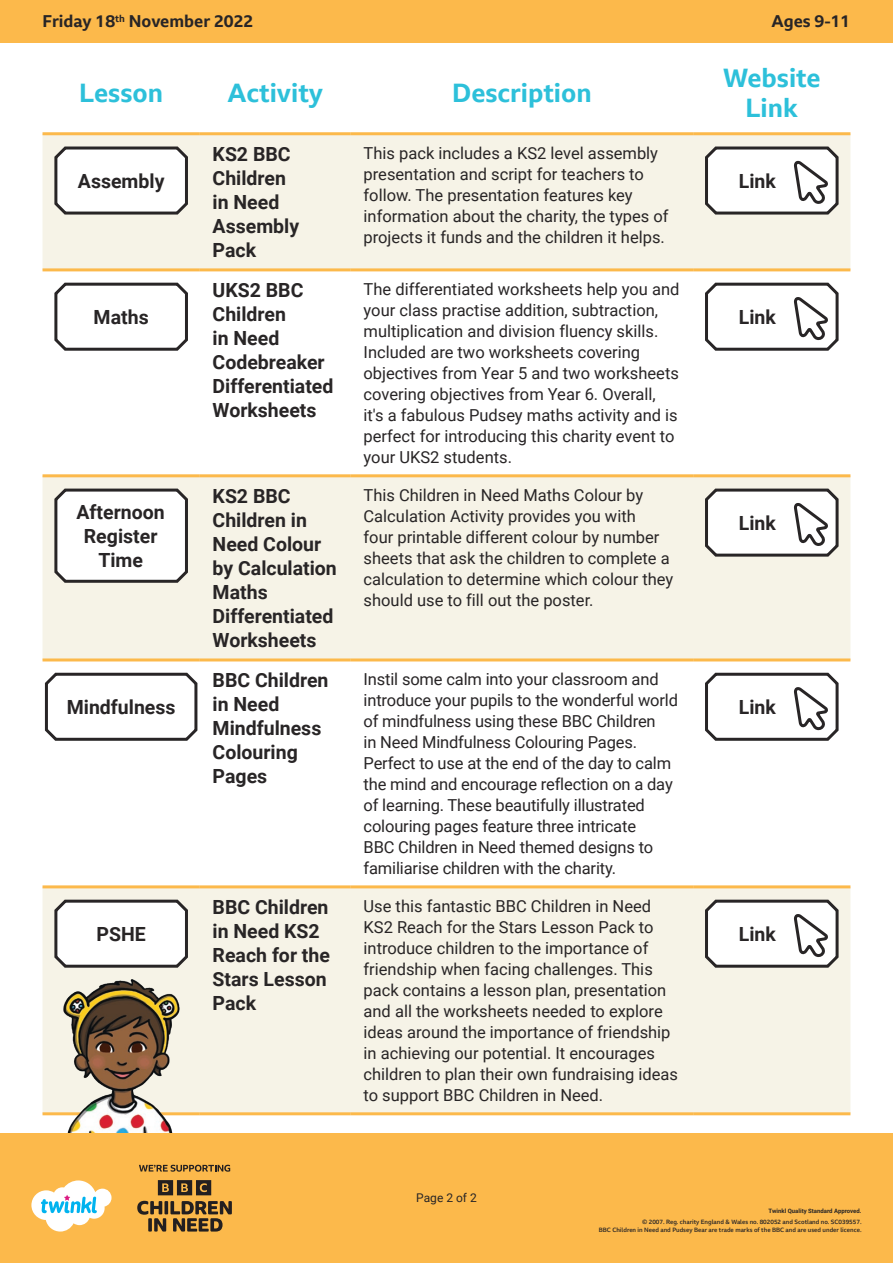
<style>
.page{position:relative;width:893px;height:1263px;background:#fff}
.page>*{position:absolute;margin:0;border:0;box-sizing:border-box;transform-origin:0 0}
.Heading_2{font:700 25.5px/30px "BBC Reith Sans";color:#2dc0da;text-align:center}
.Heading_3{font:700 19.5px/24px "Roboto";color:#282526}
.Adult_Body_Copy{font:16.5px/21px "Roboto";color:#282526}
.t1{font:700 16.5px "BBC Reith Sans";color:#282526}
.t2{font:12px "Roboto";color:#282526}
.t3{font:500 6px/7.2px "BBC Reith Sans";color:#282526;text-align:right}
.t4{font:700 6px "Roboto";color:#282526}
</style>
<div class="page">
<div style="left:43px;top:135px;width:807px;height:977px;background:#f6f3e7"></div>
<svg style="left:43px;top:271px;width:807px;height:614px"></svg>
<hr style="left:43px;top:132px;width:157px;height:3px;background:#fcb94b">
<hr style="left:200px;top:132px;width:151px;height:3px;background:#fcb94b">
<hr style="left:351px;top:132px;width:342px;height:3px;background:#fcb94b">
<hr style="left:693px;top:132px;width:157px;height:3px;background:#fcb94b">
<hr style="left:43px;top:268px;width:157px;height:3px;background:#fcb94b">
<hr style="left:200px;top:268px;width:151px;height:3px;background:#fcb94b">
<hr style="left:351px;top:268px;width:342px;height:3px;background:#fcb94b">
<hr style="left:693px;top:268px;width:157px;height:3px;background:#fcb94b">
<hr style="left:43px;top:474px;width:157px;height:3px;background:#fcb94b">
<hr style="left:200px;top:474px;width:151px;height:3px;background:#fcb94b">
<hr style="left:351px;top:474px;width:342px;height:3px;background:#fcb94b">
<hr style="left:693px;top:474px;width:157px;height:3px;background:#fcb94b">
<hr style="left:43px;top:658px;width:157px;height:3px;background:#fcb94b">
<hr style="left:200px;top:658px;width:151px;height:3px;background:#fcb94b">
<hr style="left:351px;top:658px;width:342px;height:3px;background:#fcb94b">
<hr style="left:693px;top:658px;width:157px;height:3px;background:#fcb94b">
<hr style="left:43px;top:885px;width:157px;height:3px;background:#fcb94b">
<hr style="left:200px;top:885px;width:151px;height:3px;background:#fcb94b">
<hr style="left:351px;top:885px;width:342px;height:3px;background:#fcb94b">
<hr style="left:693px;top:885px;width:157px;height:3px;background:#fcb94b">
<hr style="left:200px;top:1112px;width:151px;height:3px;background:#fcb94b">
<hr style="left:351px;top:1112px;width:342px;height:3px;background:#fcb94b">
<hr style="left:693px;top:1112px;width:157px;height:3px;background:#fcb94b">
<svg style="left:52px;top:144px;width:139px;height:73px"></svg>
<svg style="left:702px;top:144px;width:139px;height:73px"></svg>
<svg style="left:52px;top:280px;width:139px;height:73px"></svg>
<svg style="left:702px;top:280px;width:139px;height:73px"></svg>
<svg style="left:52px;top:486px;width:139px;height:99px"></svg>
<svg style="left:702px;top:486px;width:139px;height:73px"></svg>
<svg style="left:43px;top:670px;width:157px;height:73px"></svg>
<svg style="left:702px;top:670px;width:139px;height:73px"></svg>
<svg style="left:52px;top:897px;width:139px;height:73px"></svg>
<svg style="left:702px;top:897px;width:139px;height:73px"></svg>
<img style="left:43px;top:979px;width:168px;height:154px">
<div style="left:0;top:1133px;width:893px;height:130px;background:#fcb94b"></div>
<div style="left:0;top:0;width:893px;height:43px;background:#fcb94b"></div>
<svg style="left:31px;top:1180px;width:81px;height:51px"></svg>
<svg style="left:137px;top:1180px;width:95px;height:51px"></svg>
<svg style="left:139px;top:1165px;width:91px;height:7px"></svg>
<p class="t1" style="left:43px;top:11px;width:212px">Friday 18<sup>th</sup> November 2022</p>
<p class="t1" style="left:771px;top:11px;width:81px">Ages 9-11</p>
<p class="Heading_2" style="left:79px;top:78px;width:86px">Lesson</p>
<p class="Heading_2" style="left:228px;top:78px;width:97px">Activity</p>
<p class="Heading_2" style="left:452px;top:78px;width:141px">Description</p>
<p class="Heading_3" style="left:78px;top:168px;width:88px">Assembly</p>
<p class="Heading_3" style="left:94px;top:304px;width:57px">Maths</p>
<p class="Heading_3" style="left:77px;top:499px;width:90px;text-align:center">Afternoon<br>Register<br>Time</p>
<p class="Heading_3" style="left:67px;top:694px;width:110px">Mindfulness</p>
<p class="Heading_3" style="left:97px;top:921px;width:51px">PSHE</p>
<p class="Heading_3" style="left:213px;top:141px;width:88px">KS2 BBC<br>Children in Need<br>Assembly<br>Pack</p>
<p class="Adult_Body_Copy" style="left:364px;top:142px;width:306px">This pack includes a KS2 level assembly presentation and script for teachers to follow. The presentation features key information about the charity, the types of projects it funds and the children it helps.</p>
<p class="Heading_3" style="left:213px;top:278px;width:122px">UKS2 BBC<br>Children<br>in Need<br>Codebreaker<br>Differentiated<br>Worksheets</p>
<p class="Adult_Body_Copy" style="left:364px;top:278px;width:317px">The differentiated worksheets help you and your class practise addition, subtraction, multiplication and division fluency skills.<br>Included are two worksheets covering objectives from Year 5 and two worksheets covering objectives from Year 6. Overall, it's a fabulous Pudsey maths activity and is perfect for introducing this charity event to your UKS2 students.</p>
<p class="Heading_3" style="left:213px;top:483px;width:126px">KS2 BBC<br>Children in<br>Need Colour by Calculation<br>Maths<br>Differentiated<br>Worksheets</p>
<p class="Adult_Body_Copy" style="left:364px;top:484px;width:311px">This Children in Need Maths Colour by Calculation Activity provides you with<br>four printable different colour by number sheets that ask the children to complete a calculation to determine which colour they should use to fill out the poster.</p>
<p class="Heading_3" style="left:213px;top:668px;width:117px">BBC Children in Need<br>Mindfulness<br>Colouring<br>Pages</p>
<p class="Adult_Body_Copy" style="left:364px;top:668px;width:316px">Instil some calm into your classroom and introduce your pupils to the wonderful world of mindfulness using these BBC Children<br>in Need Mindfulness Colouring Pages.<br>Perfect to use at the end of the day to calm the mind and encourage reflection on a day of learning. These beautifully illustrated colouring pages feature three intricate<br>BBC Children in Need themed designs to familiarise children with the charity.</p>
<p class="Heading_3" style="left:213px;top:895px;width:119px">BBC Children in Need KS2<br>Reach for the<br>Stars Lesson<br>Pack</p>
<p class="Adult_Body_Copy" style="left:364px;top:895px;width:316px">Use this fantastic BBC Children in Need KS2 Reach for the Stars Lesson Pack to introduce children to the importance of friendship when facing challenges. This pack contains a lesson plan, presentation and all the worksheets needed to explore ideas around the importance of friendship in achieving our potential. It encourages children to plan their own fundraising ideas to support BBC Children in Need.</p>
<p class="t2" style="left:416px;top:1190px;width:62px">Page 2 of 2</p>
<p class="Heading_2" style="left:723px;top:63px;width:99px">Website<br>Link</p>
<p class="Heading_3" style="left:739px;top:168px;width:39px">Link</p>
<p class="Heading_3" style="left:739px;top:304px;width:39px">Link</p>
<p class="Heading_3" style="left:739px;top:510px;width:39px">Link</p>
<p class="Heading_3" style="left:739px;top:694px;width:39px">Link</p>
<p class="Heading_3" style="left:739px;top:921px;width:39px">Link</p>
<p class="t4" style="left:768px;top:1206px;width:95px">Twinkl Quality Standard Approved.</p>
<p class="t3" style="left:599px;top:1218px;width:264px">© 2007. Reg. charity England &amp; Wales no. 802052 and Scotland no. SC039557.<br>BBC Children in Need and Pudsey Bear are trade marks of the BBC and are used under licence.</p>
</div>
